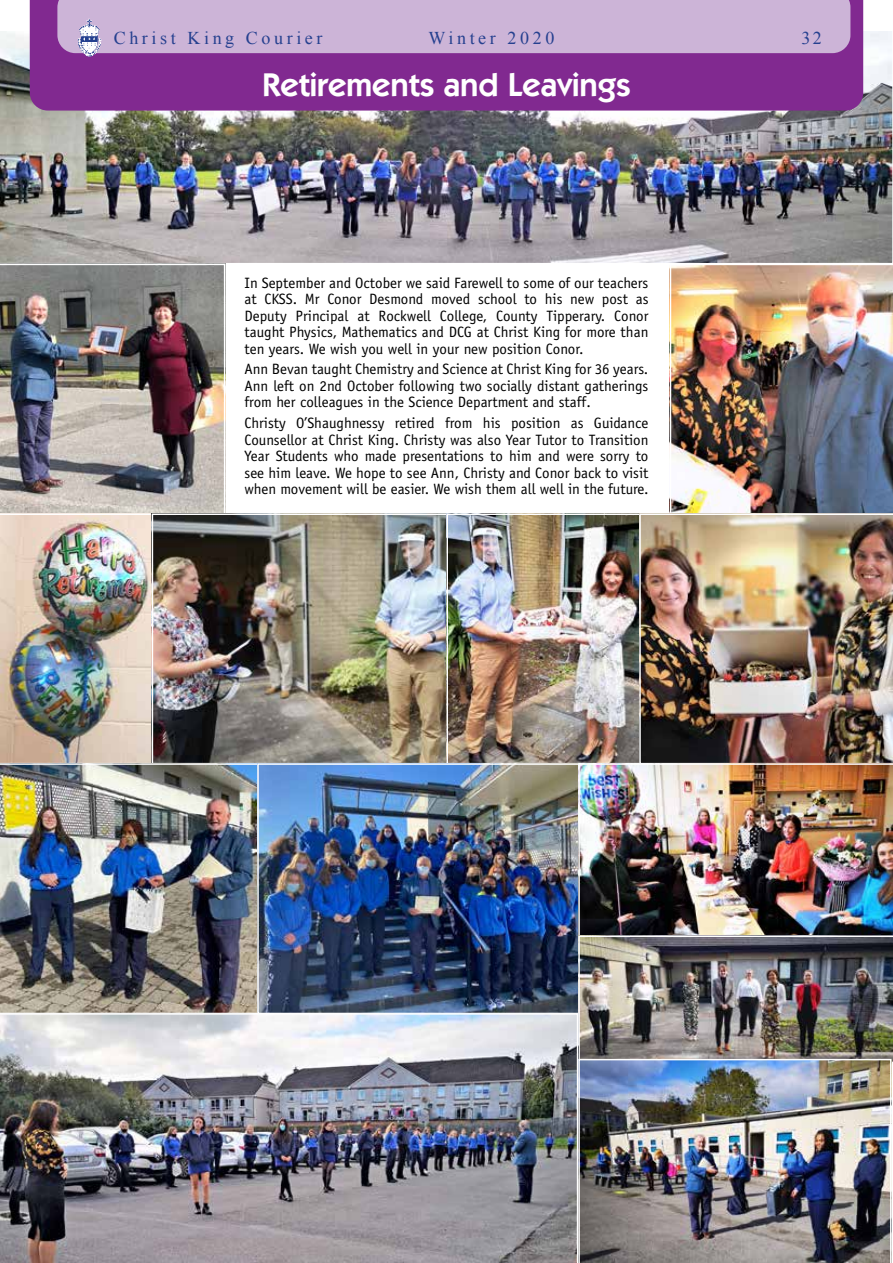
<style>
.page{position:relative;width:893px;height:1263px;background:#fff}
.page>*{position:absolute;margin:0;border:0;box-sizing:border-box;transform-origin:0 0}
.t1{font:600 33px "Itc Kabel";color:#fff}
.t2{font:18px "Times New Roman";letter-spacing:.2em;color:#25408f}
.t3{font:15px/16.5px "Officina Sans";color:#000;text-align:justify}
</style>
<div class="page">
<img style="left:0;top:0;width:893px;height:264px">
<img style="left:0;top:265px;width:224px;height:248px">
<img style="left:671px;top:265px;width:222px;height:248px">
<img style="left:0;top:513px;width:152px;height:250px">
<img style="left:155px;top:516px;width:291px;height:245px">
<div style="left:152px;top:513px;width:297px;height:251px;border:2px solid #fff"></div>
<img style="left:449px;top:516px;width:190px;height:245px">
<div style="left:446px;top:513px;width:226px;height:251px;border:2px solid #fff"></div>
<img style="left:639px;top:513px;width:254px;height:250px">
<img style="left:0;top:763px;width:257px;height:250px">
<img style="left:260px;top:766px;width:318px;height:245px">
<div style="left:257px;top:763px;width:330px;height:251px;border:2px solid #fff"></div>
<img style="left:578px;top:763px;width:315px;height:172px">
<img style="left:578px;top:935px;width:315px;height:128px">
<img style="left:0;top:1013px;width:578px;height:250px">
<img style="left:578px;top:1059px;width:313px;height:204px">
<div style="left:30px;top:0;width:833px;height:111px;background:#812990"></div>
<div style="left:57px;top:0;width:793px;height:53px;background:#ccb4d7"></div>
<img style="left:77px;top:19px;width:25px;height:38px">
<p class="t2" style="left:114px;top:26px;width:210px">Christ King Courier</p>
<p class="t2" style="left:429px;top:26px;width:127px">Winter 2020</p>
<p class="t2" style="left:802px;top:26px;width:22px">32</p>
<h1 class="t1" style="left:262px;top:65px;width:370px">Retirements and Leavings</h1>
<p class="t3" style="left:244px;top:274px;width:405px">In September and October we said Farewell to some of our teachers at CKSS. Mr Conor Desmond moved school to his new post as Deputy Principal at Rockwell College, County Tipperary. Conor taught Physics, Mathematics and DCG at Christ King for more than ten years. We wish you well in your new position Conor.</p>
<p class="t3" style="left:244px;top:361px;width:405px">Ann Bevan taught Chemistry and Science at Christ King for 36 years.<br>Ann left on 2nd October following two socially distant gatherings from her colleagues in the Science Department and staff.</p>
<p class="t3" style="left:244px;top:415px;width:406px">Christy O’Shaughnessy retired from his position as Guidance Counsellor at Christ King. Christy was also Year Tutor to Transition Year Students who made presentations to him and were sorry to see him leave. We hope to see Ann, Christy and Conor back to visit when movement will be easier. We wish them all well in the future.</p>
</div>
